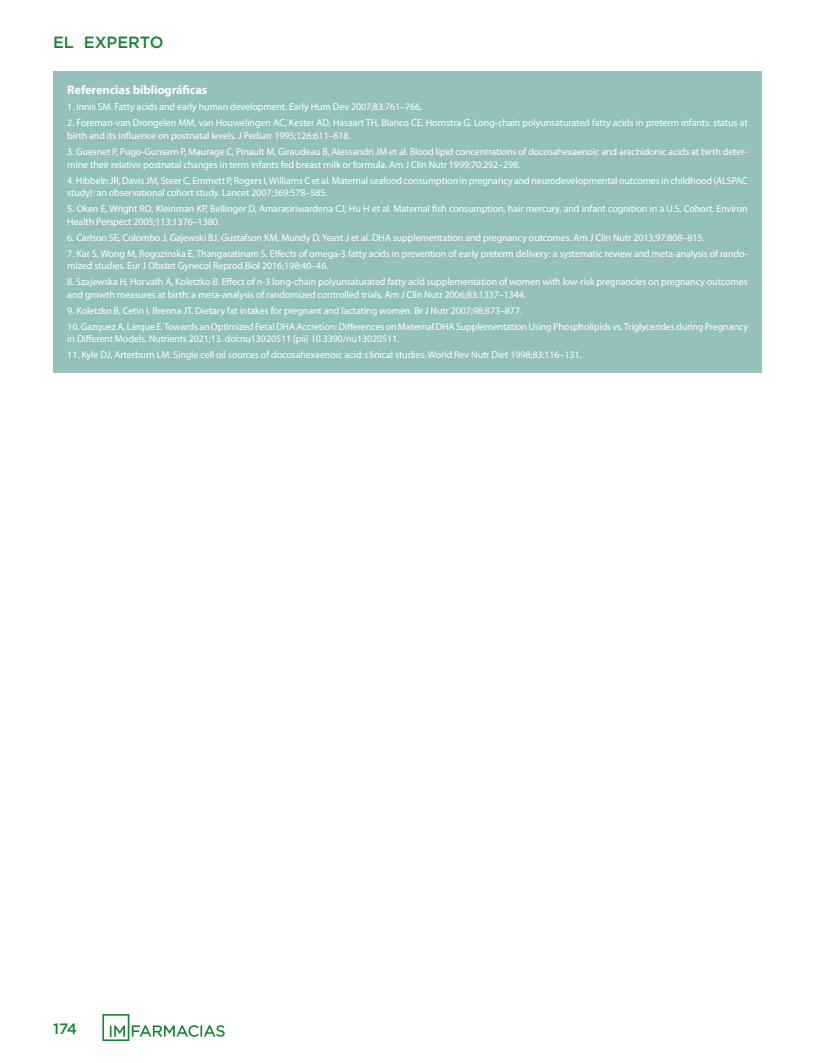
<style>
.page{position:relative;width:815px;height:1063px;background:#fff}
.page>*{position:absolute;margin:0;border:0;box-sizing:border-box;transform-origin:0 0}
.t1{font:500 16.25px "Gotham";color:#178236}
.t2{font:500 15px "Gotham";color:#178236}
.t3{font:700 12.5px "Myriad Pro";letter-spacing:-.01em;color:#fff}
.t4{font:10px/12.5px "Myriad Pro";letter-spacing:-.01em;color:#fff}
</style>
<div class="page">
<svg style="left:102px;top:1014px;width:123px;height:27px"></svg>
<div style="left:53px;top:71px;width:709px;height:302px;background:#94c0bd"></div>
<h1 class="t1" style="left:53px;top:32px;width:112px">EL EXPERTO</h1>
<p class="t3" style="left:67px;top:82px;width:142px">Referencias bibliográficas</p>
<p class="t4" style="left:67px;top:101px;width:357px">1. Innis SM. Fatty acids and early human development. Early Hum Dev 2007;83:761–766.</p>
<p class="t4" style="left:67px;top:117px;width:682px">2. Foreman-van Drongelen MM, van Houwelingen AC, Kester AD, Hasaart TH, Blanco CE, Hornstra G. Long-chain polyunsaturated fatty acids in preterm infants: status at birth and its influence on postnatal levels. J Pediatr 1995;126:611–618.</p>
<p class="t4" style="left:67px;top:145px;width:682px">3. Guesnet P, Pugo-Gunsam P, Maurage C, Pinault M, Giraudeau B, Alessandri JM et al. Blood lipid concentrations of docosahexaenoic and arachidonic acids at birth deter&shy;mine their relative postnatal changes in term infants fed breast milk or formula. Am J Clin Nutr 1999;70:292–298.</p>
<p class="t4" style="left:67px;top:174px;width:682px">4. Hibbeln JR, Davis JM, Steer C, Emmett P, Rogers I, Williams C et al. Maternal seafood consumption in pregnancy and neurodevelopmental outcomes in childhood (ALSPAC study): an observational cohort study. Lancet 2007;369:578–585.</p>
<p class="t4" style="left:67px;top:202px;width:682px">5. Oken E, Wright RO, Kleinman KP, Bellinger D, Amarasiriwardena CJ, Hu H et al. Maternal fish consumption, hair mercury, and infant cognition in a U.S. Cohort. Environ<br>Health Perspect 2005;113:1376–1380.</p>
<p class="t4" style="left:67px;top:231px;width:639px">6. Carlson SE, Colombo J, Gajewski BJ, Gustafson KM, Mundy D, Yeast J et al. DHA supplementation and pregnancy outcomes. Am J Clin Nutr 2013;97:808–815.</p>
<p class="t4" style="left:67px;top:247px;width:682px">7. Kar S, Wong M, Rogozinska E, Thangaratinam S. Effects of omega-3 fatty acids in prevention of early preterm delivery: a systematic review and meta-analysis of rando&shy;mized studies. Eur J Obstet Gynecol Reprod Biol 2016;198:40–46.</p>
<p class="t4" style="left:67px;top:275px;width:682px">8. Szajewska H, Horvath A, Koletzko B. Effect of n-3 long-chain polyunsaturated fatty acid supplementation of women with low-risk pregnancies on pregnancy outcomes and growth measures at birth: a meta-analysis of randomized controlled trials. Am J Clin Nutr 2006;83:1337–1344.</p>
<p class="t4" style="left:67px;top:304px;width:456px">9. Koletzko B, Cetin I, Brenna JT. Dietary fat intakes for pregnant and lactating women. Br J Nutr 2007;98:873–877.</p>
<p class="t4" style="left:67px;top:320px;width:682px">10. Gazquez A, Larque E. Towards an Optimized Fetal DHA Accretion: Differences on Maternal DHA Supplementation Using Phospholipids vs. Triglycerides during Pregnancy in Different Models. Nutrients 2021;13. doi:nu13020511 [pii] 10.3390/nu13020511.</p>
<p class="t4" style="left:67px;top:349px;width:516px">11. Kyle DJ, Arterburn LM. Single cell oil sources of docosahexaenoic acid: clinical studies. World Rev Nutr Diet 1998;83:116–131.</p>
<h2 class="t2" style="left:53px;top:1018px;width:26px">174</h2>
</div>
